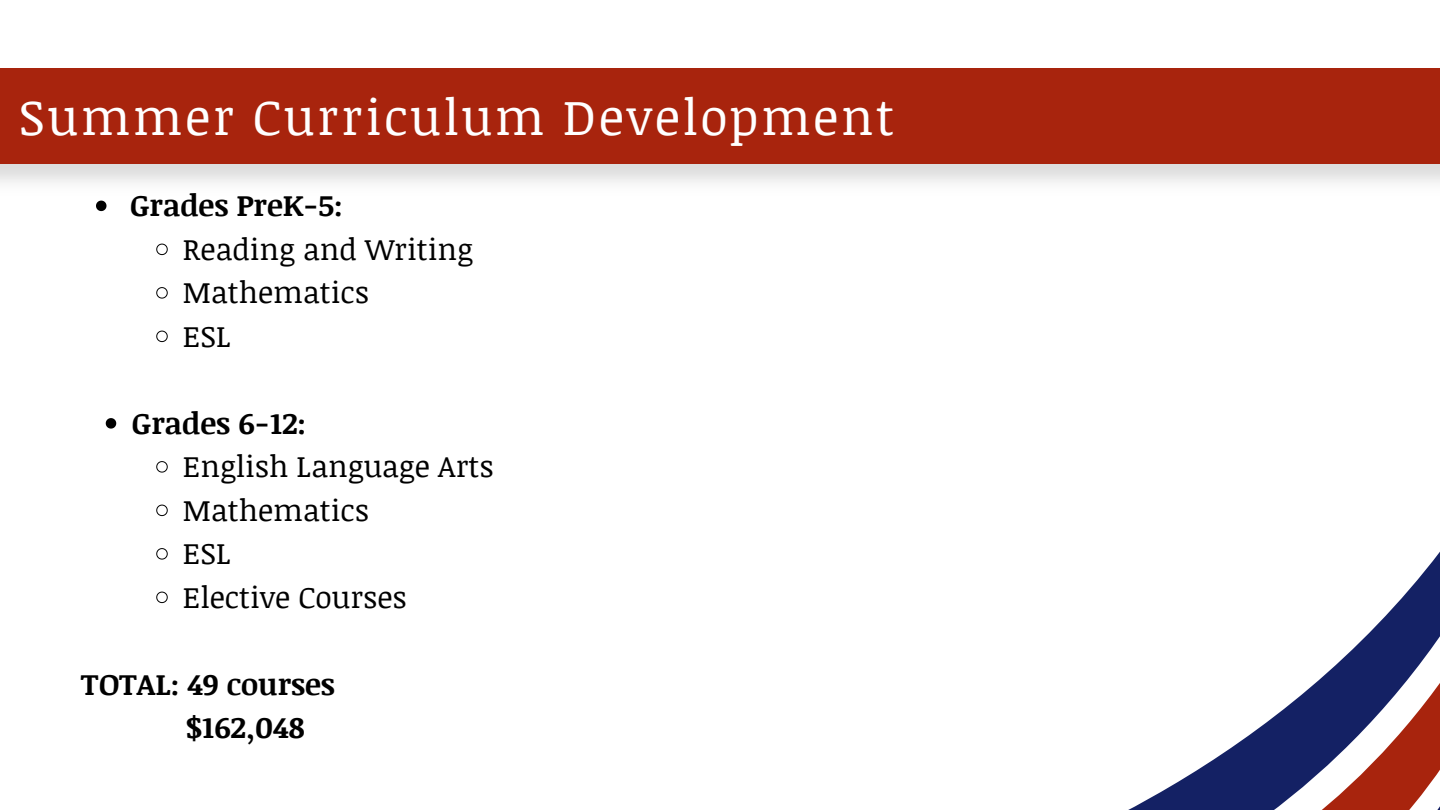
<style>
.page{position:relative;width:1440px;height:810px;background:#fff}
.page>*{position:absolute;margin:0;border:0;box-sizing:border-box;transform-origin:0 0}
.t1{font:50px "Noticia Text";letter-spacing:.05em;color:#fff}
.t2{font:30px/43.5px "Noticia Text";color:#000}
.t3{font:700 30px/43.5px "Noticia Text";color:#000}
</style>
<div class="page">
<div style="left:0;top:68px;width:1440px;height:96px;background:#a8240d"></div>
<svg style="left:96px;top:201px;width:10px;height:10px"></svg>
<svg style="left:156px;top:243px;width:12px;height:12px"></svg>
<svg style="left:156px;top:287px;width:12px;height:12px"></svg>
<svg style="left:156px;top:330px;width:12px;height:12px"></svg>
<svg style="left:106px;top:418px;width:10px;height:11px"></svg>
<svg style="left:156px;top:461px;width:12px;height:12px"></svg>
<svg style="left:156px;top:504px;width:12px;height:12px"></svg>
<svg style="left:156px;top:548px;width:12px;height:12px"></svg>
<svg style="left:156px;top:591px;width:12px;height:12px"></svg>
<svg style="left:1128px;top:551px;width:312px;height:259px"></svg>
<h1 class="t1" style="left:19px;top:81px;width:877px">Summer Curriculum Development</h1>
<p class="t3" style="left:130px;top:183px;width:214px">Grades PreK-5:</p>
<p class="t2" style="left:183px;top:226px;width:291px">Reading and Writing<br>Mathematics<br>ESL</p>
<p class="t3" style="left:132px;top:400px;width:176px">Grades 6-12:</p>
<p class="t2" style="left:183px;top:444px;width:312px">English Language Arts<br>Mathematics<br>ESL<br>Elective Courses</p>
<p class="t3" style="left:186px;top:661px;width:151px;text-indent:-105px">TOTAL: 49 courses $162,048</p>
</div>
